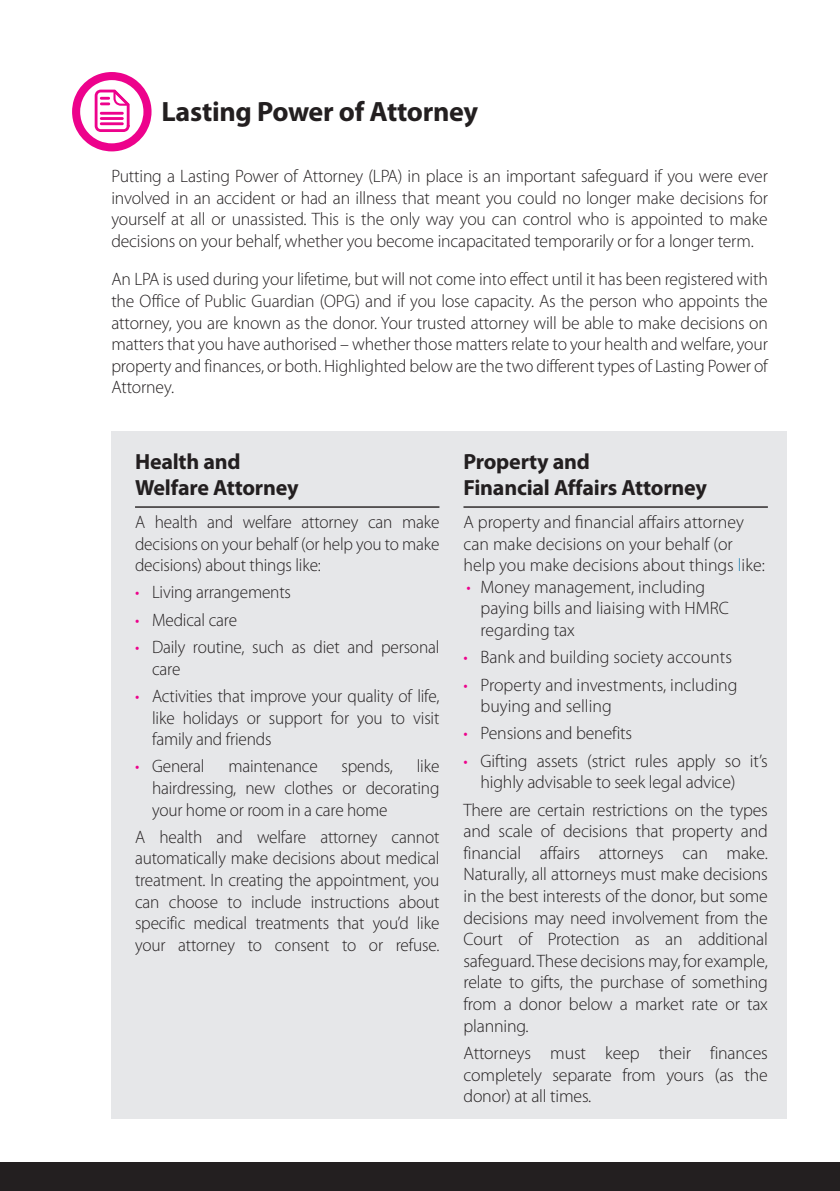
<style>
.page{position:relative;width:840px;height:1191px;background:#fff}
.page>*{position:absolute;margin:0;border:0;box-sizing:border-box;transform-origin:0 0}
.t1{font:700 28px "Myriad Pro";letter-spacing:-.01em;color:#231f20}
.t2{font:700 22px/26.4px "Myriad Pro";letter-spacing:-.01em;color:#231f20}
.t3{font:300 18px/21.6px "Myriad Pro";letter-spacing:-.01em;color:#231f20;text-align:justify}
.t4{font:300 18px/21.6px "Myriad Pro";letter-spacing:-.01em;color:#231f20;text-align:justify;scale:.96 1}
.s1{color:#ed028c}
.s2{color:#147db3}
</style>
<div class="page">
<div style="left:111px;top:432px;width:675px;height:687px;background:#e6e7e9"></div>
<hr style="left:135px;top:506px;width:304px;height:2px;background:#231f20">
<hr style="left:463px;top:506px;width:304px;height:2px;background:#231f20">
<svg style="left:72px;top:72px;width:79px;height:79px"></svg>
<div style="left:0;top:1162px;width:839px;height:29px;background:#231f20"></div>
<h1 class="t1" style="left:161px;top:96px;width:318px">Lasting Power of Attorney</h1>
<p class="t3" style="left:111px;top:165px;width:657px">Putting a Lasting Power of Attorney (LPA) in place is an important safeguard if you were ever involved in an accident or had an illness that meant you could no longer make decisions for yourself at all or unassisted. This is the only way you can control who is appointed to make decisions on your behalf, whether you become incapacitated temporarily or for a longer term.</p>
<p class="t3" style="left:111px;top:269px;width:657px">An LPA is used during your lifetime, but will not come into effect until it has been registered with the Office of Public Guardian (OPG) and if you lose capacity. As the person who appoints the attorney, you are known as the donor. Your trusted attorney will be able to make decisions on matters that you have authorised – whether those matters relate to your health and welfare, your property and finances, or both. Highlighted below are the two different types of Lasting Power of Attorney.</p>
<p class="t2" style="left:135px;top:448px;width:165px">Health and<br>Welfare Attorney</p>
<p class="t4" style="left:135px;top:511px;width:318px">A health and welfare attorney can make decisions on your behalf (or help you to make decisions) about things like:</p>
<p class="t4" style="left:135px;top:582px;width:164px"><span class="s1">•</span> Living arrangements</p>
<p class="t4" style="left:135px;top:609px;width:108px"><span class="s1">•</span> Medical care</p>
<p class="t4" style="left:152px;top:636px;width:301px;text-indent:-17px"><span class="s1">•</span> Daily routine, such as diet and personal care</p>
<p class="t4" style="left:152px;top:685px;width:301px;text-indent:-17px"><span class="s1">•</span> Activities that improve your quality of life, like holidays or support for you to visit family and friends</p>
<p class="t4" style="left:135px;top:756px;width:74px"><span class="s1">•</span> General</p>
<p class="t4" style="left:228px;top:756px;width:94px">maintenance</p>
<p class="t4" style="left:341px;top:756px;width:55px">spends,</p>
<p class="t4" style="left:152px;top:756px;width:301px;text-indent:264px">like hairdressing, new clothes or decorating your home or room in a care home</p>
<p class="t4" style="left:135px;top:826px;width:318px">A health and welfare attorney cannot automatically make decisions about medical treatment. In creating the appointment, you can choose to include instructions about specific medical treatments that you’d like your attorney to consent to or refuse.</p>
<p class="t2" style="left:463px;top:448px;width:245px">Property and<br>Financial Affairs Attorney</p>
<p class="t3" style="left:463px;top:511px;width:303px;text-align:left">A property and financial affairs attorney can make decisions on your behalf (or help you make decisions about things <span class="s2">l</span>ike:</p>
<p class="t3" style="left:480px;top:576px;width:250px;text-align:left;text-indent:-14px"><span class="s1">•</span> Money management, including paying bills and liaising with HMRC regarding tax</p>
<p class="t3" style="left:463px;top:647px;width:270px"><span class="s1">•</span> Bank and building society accounts</p>
<p class="t3" style="left:480px;top:674px;width:258px;text-indent:-17px"><span class="s1">•</span> Property and investments, including buying and selling</p>
<p class="t3" style="left:463px;top:723px;width:170px"><span class="s1">•</span> Pensions and benefits</p>
<p class="t3" style="left:480px;top:750px;width:289px;text-indent:-17px"><span class="s1">•</span> Gifting assets (strict rules apply so it’s highly advisable to seek legal advice)</p>
<p class="t3" style="left:463px;top:799px;width:306px">There are certain restrictions on the types and scale of decisions that property and financial affairs attorneys can make.<br>Naturally, all attorneys must make decisions in the best interests of the donor, but some decisions may need involvement from the Court of Protection as an additional safeguard. These decisions may, for example, relate to gifts, the purchase of something from a donor below a market rate or tax planning.</p>
<p class="t3" style="left:463px;top:1042px;width:306px">Attorneys must keep their finances completely separate from yours (as the donor) at all times.</p>
</div>
